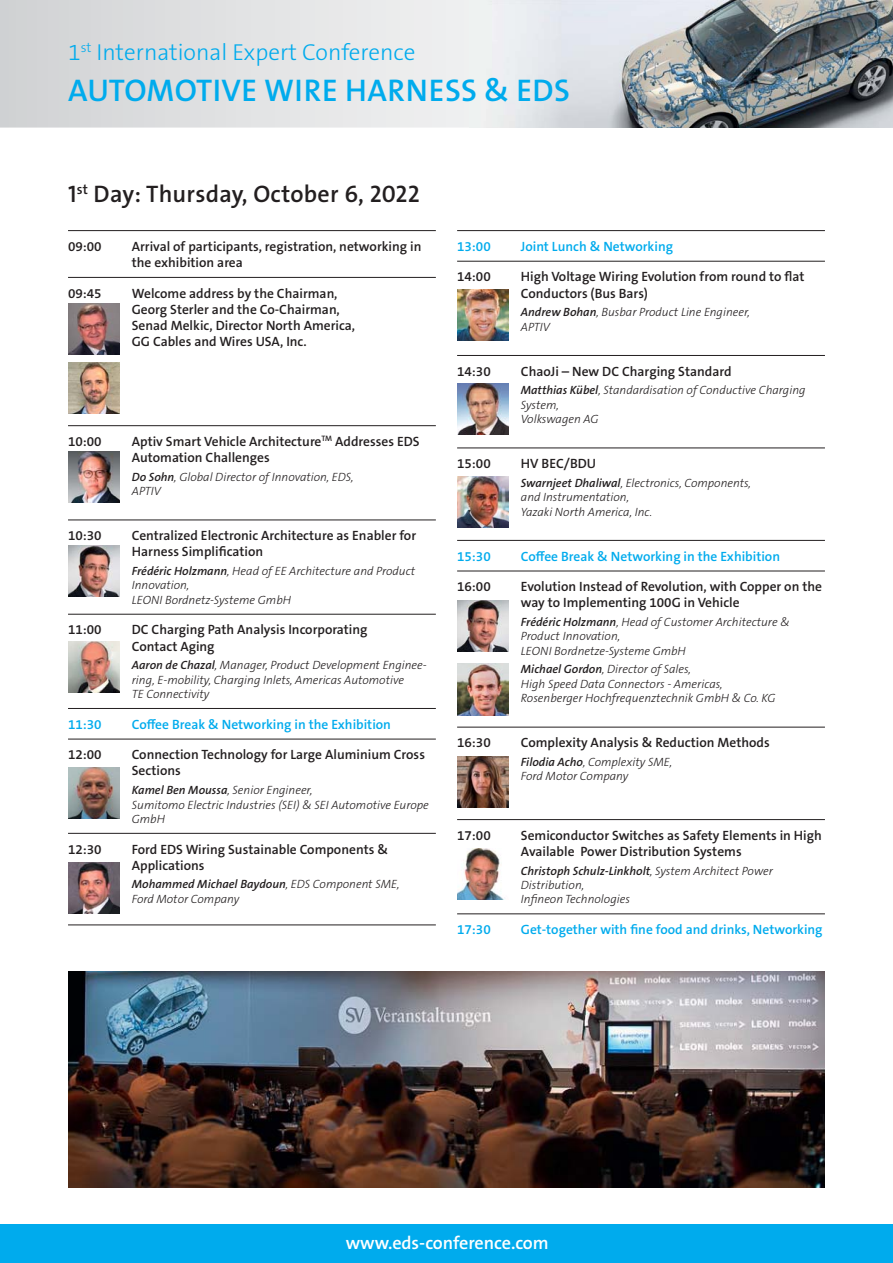
<style>
.page{position:relative;width:893px;height:1263px;background:#fff}
.page>*{position:absolute;margin:0;border:0;box-sizing:border-box;transform-origin:0 0}
.t1{font:600 31.5px "The Sans Os F";letter-spacing:.015em;color:#00abed}
.t2{font:600 24px "The Sans Os F";letter-spacing:.01em;color:#231f20}
.t3{font:300 23.1px "The Sans Os F";color:#00abed}
.t4{font:600 18.15px "The Sans Os F";letter-spacing:-.005em;color:#fff}
.t5{font:600 13.5px/16.2px "The Sans Os F";color:#231f20}
.t6{font:600 13.5px "The Sans Os F";color:#00abed}
.t7{font:italic 300 12px/14.4px "The Sans Os F";color:#231f20}
.s1{font-weight:600}
</style>
<div class="page">
<svg style="left:0;top:0;width:470px;height:128px;background:#e0e1e2"></svg>
<img style="left:470px;top:0;width:423px;height:128px">
<div style="left:0;top:1224px;width:893px;height:39px;background:#00abed"></div>
<hr style="left:68px;top:230px;width:368px;height:1px;background:#231f20">
<hr style="left:68px;top:277px;width:368px;height:1px;background:#231f20">
<hr style="left:68px;top:425px;width:368px;height:1px;background:#231f20">
<hr style="left:68px;top:520px;width:368px;height:1px;background:#231f20">
<hr style="left:68px;top:614px;width:368px;height:1px;background:#231f20">
<hr style="left:68px;top:708px;width:368px;height:1px;background:#231f20">
<hr style="left:68px;top:739px;width:368px;height:1px;background:#231f20">
<hr style="left:68px;top:833px;width:368px;height:1px;background:#231f20">
<hr style="left:457px;top:230px;width:368px;height:1px;background:#231f20">
<hr style="left:457px;top:261px;width:368px;height:1px;background:#231f20">
<hr style="left:457px;top:355px;width:368px;height:1px;background:#231f20">
<hr style="left:457px;top:448px;width:368px;height:1px;background:#231f20">
<hr style="left:457px;top:540px;width:368px;height:1px;background:#231f20">
<hr style="left:457px;top:571px;width:368px;height:1px;background:#231f20">
<hr style="left:457px;top:727px;width:368px;height:1px;background:#231f20">
<hr style="left:457px;top:819px;width:368px;height:1px;background:#231f20">
<hr style="left:457px;top:913px;width:368px;height:1px;background:#231f20">
<img style="left:68px;top:451px;width:51px;height:51px">
<img style="left:68px;top:303px;width:51px;height:51px">
<img style="left:68px;top:363px;width:51px;height:51px">
<img style="left:68px;top:546px;width:51px;height:51px">
<img style="left:457px;top:289px;width:51px;height:51px">
<img style="left:457px;top:383px;width:51px;height:51px">
<img style="left:457px;top:477px;width:51px;height:51px">
<img style="left:457px;top:601px;width:51px;height:51px">
<img style="left:457px;top:664px;width:51px;height:51px">
<img style="left:457px;top:756px;width:51px;height:52px">
<img style="left:457px;top:848px;width:46px;height:51px">
<img style="left:68px;top:767px;width:51px;height:52px">
<img style="left:68px;top:862px;width:51px;height:51px">
<img style="left:68px;top:971px;width:757px;height:217px">
<img style="left:68px;top:642px;width:51px;height:51px">
<hr style="left:68px;top:925px;width:368px;height:1px;background:#231f20">
<h3 class="t3" style="left:68px;top:40px;width:349px">1<sup>st</sup> International Expert Conference</h3>
<h1 class="t1" style="left:68px;top:75px;width:503px">AUTOMOTIVE WIRE HARNESS &amp; EDS</h1>
<h2 class="t2" style="left:68px;top:182px;width:353px">1<sup>st</sup> Day: Thursday, October 6, 2022</h2>
<p class="t5" style="left:68px;top:239px;width:35px">09:00</p>
<p class="t5" style="left:132px;top:239px;width:291px">Arrival of participants, registration, networking in the exhibition area</p>
<p class="t5" style="left:68px;top:285px;width:35px">09:45</p>
<p class="t5" style="left:132px;top:285px;width:225px">Welcome address by the Chairman, Georg Sterler and the Co-Chairman, Senad Melkic, Director North America, GG Cables and Wires USA, Inc.</p>
<p class="t5" style="left:68px;top:434px;width:35px">10:00</p>
<p class="t5" style="left:132px;top:434px;width:289px">Aptiv Smart Vehicle Architecture<sup>TM</sup> Addresses EDS<br>Automation Challenges</p>
<p class="t7" style="left:132px;top:471px;width:223px"><span class="s1">Do Sohn</span>, Global Director of Innovation, EDS,<br>APTIV</p>
<p class="t5" style="left:68px;top:528px;width:35px">10:30</p>
<p class="t5" style="left:132px;top:528px;width:286px">Centralized Electronic Architecture as Enabler for<br>Harness Simplification</p>
<p class="t7" style="left:132px;top:565px;width:285px"><span class="s1">Frédéric Holzmann</span>, Head of EE Architecture and Product<br>Innovation,<br>LEONI Bordnetz-Systeme GmbH</p>
<p class="t5" style="left:68px;top:622px;width:35px">11:00</p>
<p class="t5" style="left:132px;top:622px;width:237px">DC Charging Path Analysis Incorporating<br>Contact Aging</p>
<p class="t7" style="left:132px;top:659px;width:296px"><span class="s1">Aaron de Chazal</span>, Manager, Product Development Enginee&shy;ring, E-mobility, Charging Inlets, Americas Automotive<br>TE Connectivity</p>
<p class="t6" style="left:68px;top:717px;width:35px">11:30</p>
<p class="t6" style="left:132px;top:717px;width:261px">Coffee Break &amp; Networking in the Exhibition</p>
<p class="t5" style="left:68px;top:747px;width:35px">12:00</p>
<p class="t5" style="left:132px;top:747px;width:295px">Connection Technology for Large Aluminium Cross<br>Sections</p>
<p class="t7" style="left:132px;top:784px;width:299px"><span class="s1">Kamel Ben Moussa</span>, Senior Engineer,<br>Sumitomo Electric Industries (SEI) &amp; SEI Automotive Europe<br>GmbH</p>
<p class="t5" style="left:68px;top:841px;width:35px">12:30</p>
<p class="t5" style="left:132px;top:841px;width:258px">Ford EDS Wiring Sustainable Components &amp;<br>Applications</p>
<p class="t7" style="left:132px;top:878px;width:269px"><span class="s1">Mohammed Michael Baydoun</span>, EDS Component SME,<br>Ford Motor Company</p>
<p class="t6" style="left:457px;top:240px;width:35px">13:00</p>
<p class="t6" style="left:521px;top:240px;width:154px">Joint Lunch &amp; Networking</p>
<p class="t5" style="left:457px;top:269px;width:35px">14:00</p>
<p class="t5" style="left:521px;top:269px;width:285px">High Voltage Wiring Evolution from round to flat<br>Conductors (Bus Bars)</p>
<p class="t7" style="left:521px;top:306px;width:230px"><span class="s1">Andrew Bohan</span>, Busbar Product Line Engineer,<br>APTIV</p>
<p class="t5" style="left:457px;top:364px;width:35px">14:30</p>
<p class="t5" style="left:521px;top:364px;width:212px">ChaoJi – New DC Charging Standard</p>
<p class="t7" style="left:521px;top:384px;width:286px"><span class="s1">Matthias Kübel</span>, Standardisation of Conductive Charging<br>System,<br>Volkswagen AG</p>
<p class="t5" style="left:457px;top:456px;width:35px">15:00</p>
<p class="t5" style="left:521px;top:456px;width:77px">HV BEC/BDU</p>
<p class="t7" style="left:521px;top:477px;width:231px"><span class="s1">Swarnjeet Dhaliwal</span>, Electronics, Components, and Instrumentation,<br>Yazaki North America, Inc.</p>
<p class="t6" style="left:457px;top:549px;width:35px">15:30</p>
<p class="t6" style="left:521px;top:549px;width:261px">Coffee Break &amp; Networking in the Exhibition</p>
<p class="t5" style="left:457px;top:579px;width:35px">16:00</p>
<p class="t5" style="left:521px;top:579px;width:303px">Evolution Instead of Revolution, with Copper on the way to Implementing 100G in Vehicle</p>
<p class="t7" style="left:521px;top:616px;width:270px"><span class="s1">Frédéric Holzmann</span>, Head of Customer Architecture &amp;<br>Product Innovation,<br>LEONI Bordnetze-Systeme GmbH</p>
<p class="t7" style="left:521px;top:663px;width:256px"><span class="s1">Michael Gordon</span>, Director of Sales,<br>High Speed Data Connectors - Americas,<br>Rosenberger Hochfrequenztechnik GmbH &amp; Co. KG</p>
<p class="t5" style="left:457px;top:735px;width:35px">16:30</p>
<p class="t5" style="left:521px;top:735px;width:250px">Complexity Analysis &amp; Reduction Methods</p>
<p class="t7" style="left:521px;top:756px;width:153px"><span class="s1">Filodia Acho</span>, Complexity SME,<br>Ford Motor Company</p>
<p class="t5" style="left:457px;top:828px;width:35px">17:00</p>
<p class="t5" style="left:521px;top:828px;width:302px">Semiconductor Switches as Safety Elements in High<br>Available Power Distribution Systems</p>
<p class="t7" style="left:521px;top:865px;width:254px"><span class="s1">Christoph Schulz-Linkholt</span>, System Architect Power<br>Distribution,<br>Infineon Technologies</p>
<p class="t6" style="left:457px;top:923px;width:35px">17:30</p>
<p class="t6" style="left:521px;top:923px;width:303px">Get-together with fine food and drinks, Networking</p>
<h3 class="t4" style="left:346px;top:1233px;width:204px">www.eds-conference.com</h3>
</div>
